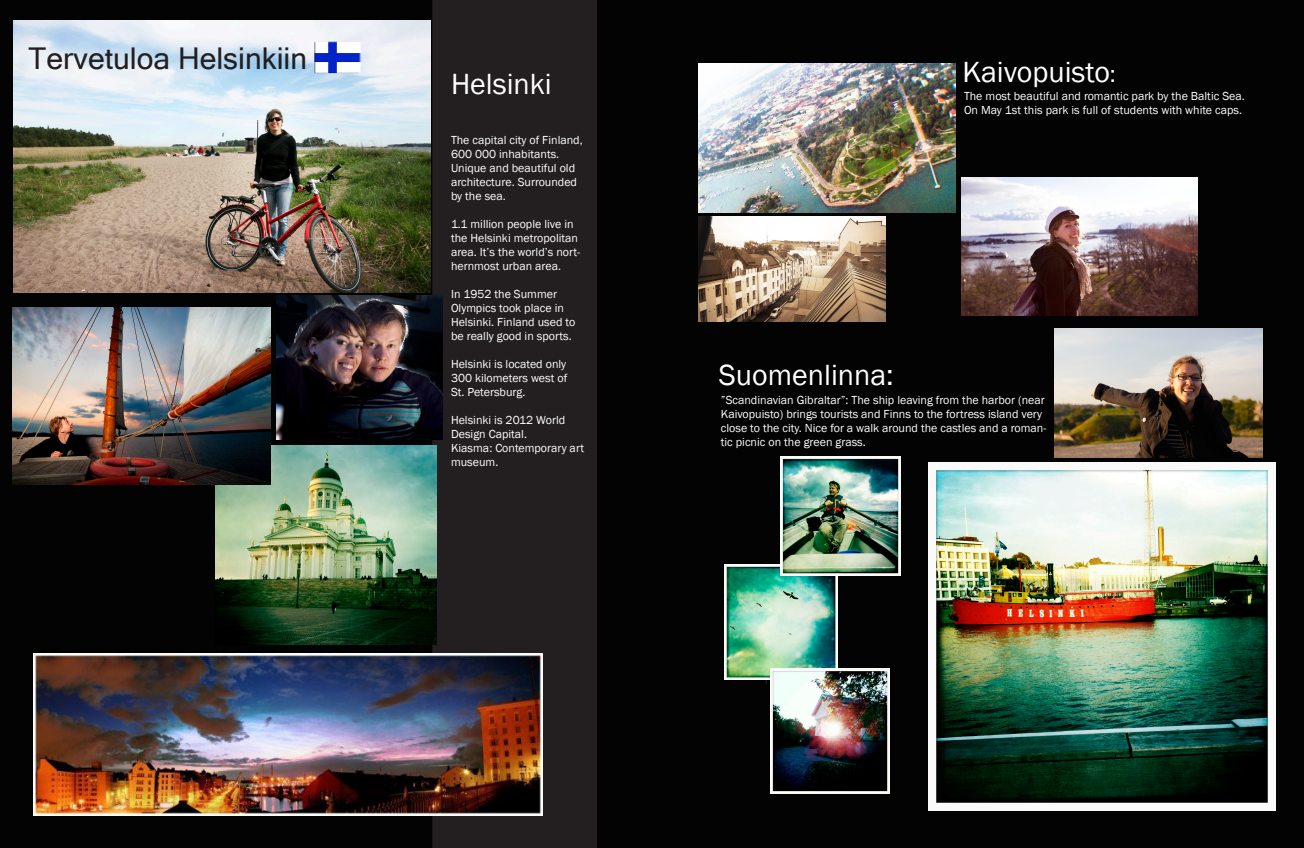
<style>
.page{position:relative;width:1304px;height:848px;background:#030303}
.page>*{position:absolute;margin:0;border:0;box-sizing:border-box;transform-origin:0 0}
.LEIPIS_EI_SIS{font:30px "Franklin Gothic";color:#fff}
.TEKIJÄT{font:30px "Microsoft Sans Serif";color:#231f20}
.LEIPIS_EI_SIS-2{font:12px/14px "Franklin Gothic";color:#fff}
.s1{font-size:24px}
</style>
<div class="page">
<div style="left:432px;top:0;width:165px;height:848px;background:#231f20"></div>
<hr style="left:766px;top:588px;width:1px;height:96px;background:#231f20">
<img style="left:13px;top:20px;width:418px;height:273px">
<img style="left:928px;top:462px;width:348px;height:348px">
<img style="left:215px;top:446px;width:222px;height:198px">
<img style="left:724px;top:565px;width:114px;height:114px">
<img style="left:34px;top:653px;width:508px;height:162px">
<img style="left:13px;top:307px;width:257px;height:177px">
<img style="left:770px;top:668px;width:120px;height:125px">
<img style="left:1054px;top:328px;width:209px;height:129px">
<img style="left:781px;top:456px;width:119px;height:120px">
<img style="left:698px;top:63px;width:257px;height:150px">
<img style="left:962px;top:177px;width:236px;height:138px">
<img style="left:314px;top:42px;width:47px;height:31px">
<img style="left:698px;top:216px;width:187px;height:105px">
<img style="left:277px;top:296px;width:165px;height:143px">
<p class="TEKIJÄT" style="left:28px;top:41px;width:280px">Tervetuloa Helsinkiin</p>
<p class="LEIPIS_EI_SIS" style="left:451px;top:65px;width:102px">Helsinki</p>
<p class="LEIPIS_EI_SIS-2" style="left:451px;top:133px;width:133px">The capital city of Finland,<br>600 000 inhabitants.</p>
<p class="LEIPIS_EI_SIS-2" style="left:451px;top:161px;width:128px">Unique and beautiful old architecture. Surrounded by the sea.</p>
<p class="LEIPIS_EI_SIS-2" style="left:451px;top:217px;width:131px">1.1 million people live in the Helsinki metropolitan area. It’s the world’s nort&shy;hernmost urban area.</p>
<p class="LEIPIS_EI_SIS-2" style="left:451px;top:287px;width:107px">In 1952 the Summer</p>
<p class="LEIPIS_EI_SIS-2" style="left:451px;top:301px;width:114px">Olympics took place in</p>
<p class="LEIPIS_EI_SIS-2" style="left:451px;top:315px;width:126px">Helsinki. Finland used to be really good in sports.</p>
<p class="LEIPIS_EI_SIS-2" style="left:451px;top:357px;width:117px">Helsinki is located only</p>
<p class="LEIPIS_EI_SIS-2" style="left:451px;top:371px;width:118px">300 kilometers west of</p>
<p class="LEIPIS_EI_SIS-2" style="left:451px;top:385px;width:76px">St. Petersburg.</p>
<p class="LEIPIS_EI_SIS-2" style="left:451px;top:413px;width:116px">Helsinki is 2012 World</p>
<p class="LEIPIS_EI_SIS-2" style="left:451px;top:427px;width:77px">Design Capital.</p>
<p class="LEIPIS_EI_SIS-2" style="left:451px;top:441px;width:135px">Kiasma: Contemporary art museum.</p>
<p class="LEIPIS_EI_SIS" style="left:962px;top:53px;width:155px">Kaivopuisto<span class="s1">:</span></p>
<p class="LEIPIS_EI_SIS-2" style="left:964px;top:89px;width:282px">The most beautiful and romantic park by the Baltic Sea.</p>
<p class="LEIPIS_EI_SIS-2" style="left:964px;top:103px;width:280px">On May 1st this park is full of students with white caps.</p>
<p class="LEIPIS_EI_SIS" style="left:719px;top:356px;width:176px">Suomenlinna:</p>
<p class="LEIPIS_EI_SIS-2" style="left:721px;top:393px;width:327px">”Scandinavian Gibraltar”: The ship leaving from the harbor (near Kaivopuisto) brings tourists and Finns to the fortress island very close to the city. Nice for a walk around the castles and a roman&shy;tic picnic on the green grass.</p>
</div>
